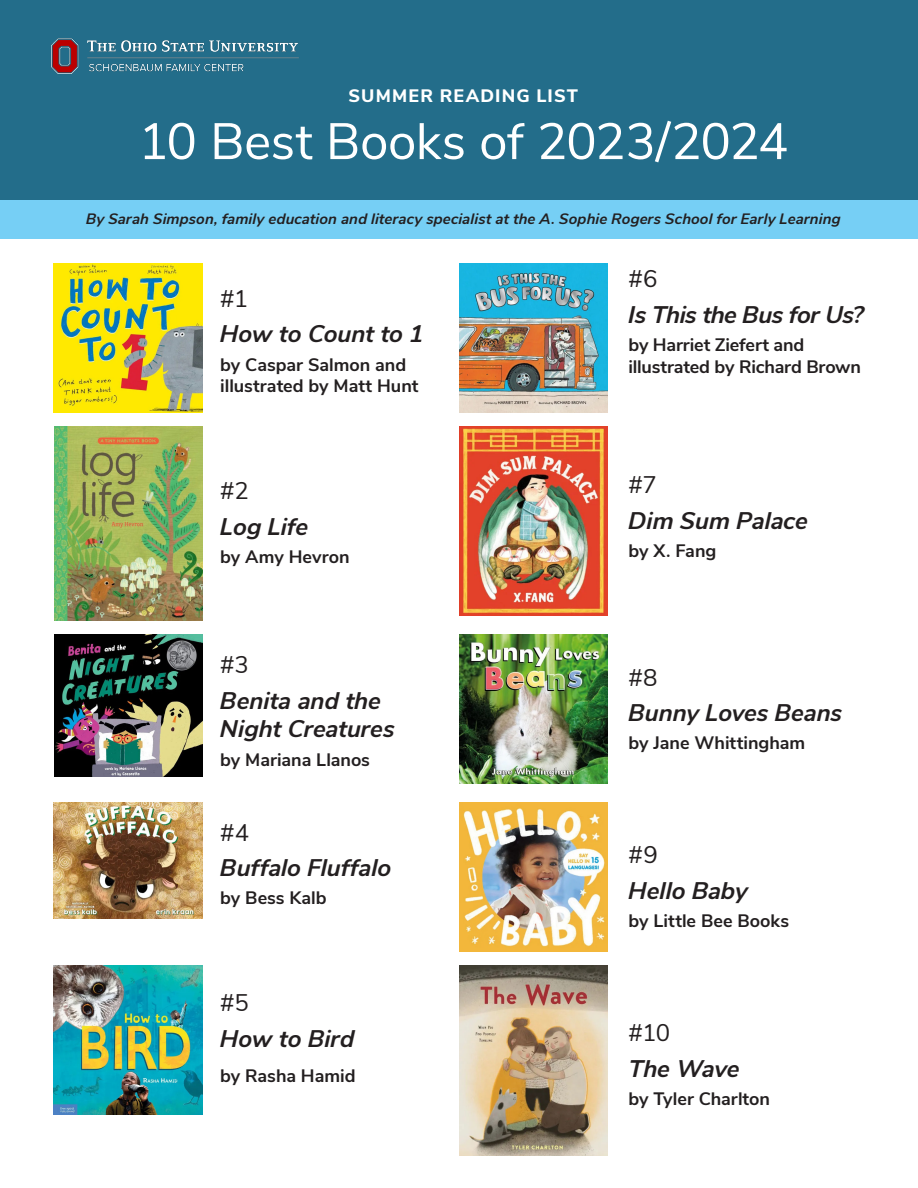
<style>
.page{position:relative;width:918px;height:1188px;background:#fff}
.page>*{position:absolute;margin:0;border:0;box-sizing:border-box;transform-origin:0 0}
.t1{font:51px "Buckeye Sans 2";letter-spacing:-.01em;color:#fff}
.t2{font:italic 700 24px/28.8px "Buckeye Sans 2";letter-spacing:-.005em;color:#231f20}
.t3{font:24px "Buckeye Sans 2";color:#231f20}
.t4{font:700 18px/21.6px "Buckeye Sans 2";color:#231f20}
.t5{font:800 18px "Buckeye Sans 2";letter-spacing:.065em;color:#fff}
.t6{font:italic 700 15px "Buckeye Sans 2";letter-spacing:.005em;color:#231f20}
</style>
<div class="page">
<img style="left:54px;top:264px;width:149px;height:148px">
<img style="left:459px;top:264px;width:149px;height:148px">
<img style="left:459px;top:426px;width:149px;height:190px">
<img style="left:459px;top:635px;width:149px;height:148px">
<img style="left:459px;top:802px;width:149px;height:149px">
<img style="left:459px;top:966px;width:149px;height:190px">
<img style="left:54px;top:426px;width:149px;height:195px">
<img style="left:54px;top:635px;width:149px;height:142px">
<img style="left:54px;top:802px;width:149px;height:116px">
<img style="left:54px;top:966px;width:149px;height:149px">
<div style="left:0;top:0;width:918px;height:209px;background:#236d8a"></div>
<div style="left:0;top:200px;width:918px;height:39px;background:#76cff5"></div>
<img style="left:51px;top:38px;width:248px;height:36px">
<p class="t5" style="left:349px;top:85px;width:231px">SUMMER READING LIST</p>
<p class="t1" style="left:138px;top:110px;width:652px">10 Best Books of 2023/2024</p>
<p class="t6" style="left:86px;top:209px;width:756px">By Sarah Simpson, family education and literacy specialist at the A. Sophie Rogers School for Early Learning</p>
<p class="t3" style="left:220px;top:284px;width:30px">#1</p>
<p class="t2" style="left:220px;top:320px;width:205px">How to Count to 1</p>
<p class="t4" style="left:220px;top:354px;width:200px">by Caspar Salmon and illustrated by Matt Hunt</p>
<p class="t3" style="left:220px;top:476px;width:30px">#2</p>
<p class="t2" style="left:220px;top:512px;width:89px">Log Life</p>
<p class="t4" style="left:220px;top:546px;width:131px">by Amy Hevron</p>
<p class="t3" style="left:220px;top:650px;width:30px">#3</p>
<p class="t2" style="left:220px;top:686px;width:176px">Benita and the<br>Night Creatures</p>
<p class="t4" style="left:220px;top:749px;width:151px">by Mariana Llanos</p>
<p class="t3" style="left:220px;top:818px;width:30px">#4</p>
<p class="t2" style="left:220px;top:853px;width:172px">Buffalo Fluffalo</p>
<p class="t4" style="left:220px;top:887px;width:108px">by Bess Kalb</p>
<p class="t3" style="left:220px;top:988px;width:30px">#5</p>
<p class="t2" style="left:220px;top:1024px;width:135px">How to Bird</p>
<p class="t4" style="left:220px;top:1065px;width:137px">by Rasha Hamid</p>
<p class="t3" style="left:629px;top:264px;width:30px">#6</p>
<p class="t2" style="left:629px;top:300px;width:237px">Is This the Bus for Us?</p>
<p class="t4" style="left:629px;top:334px;width:234px">by Harriet Ziefert and illustrated by Richard Brown</p>
<p class="t3" style="left:629px;top:470px;width:30px">#7</p>
<p class="t2" style="left:629px;top:506px;width:181px">Dim Sum Palace</p>
<p class="t4" style="left:629px;top:540px;width:89px">by X. Fang</p>
<p class="t3" style="left:629px;top:663px;width:31px">#8</p>
<p class="t2" style="left:629px;top:698px;width:215px">Bunny Loves Beans</p>
<p class="t4" style="left:629px;top:732px;width:178px">by Jane Whittingham</p>
<p class="t3" style="left:629px;top:840px;width:31px">#9</p>
<p class="t2" style="left:629px;top:876px;width:121px">Hello Baby</p>
<p class="t4" style="left:629px;top:910px;width:162px">by Little Bee Books</p>
<p class="t3" style="left:629px;top:1018px;width:43px">#10</p>
<p class="t2" style="left:629px;top:1054px;width:112px">The Wave</p>
<p class="t4" style="left:629px;top:1088px;width:143px">by Tyler Charlton</p>
</div>
